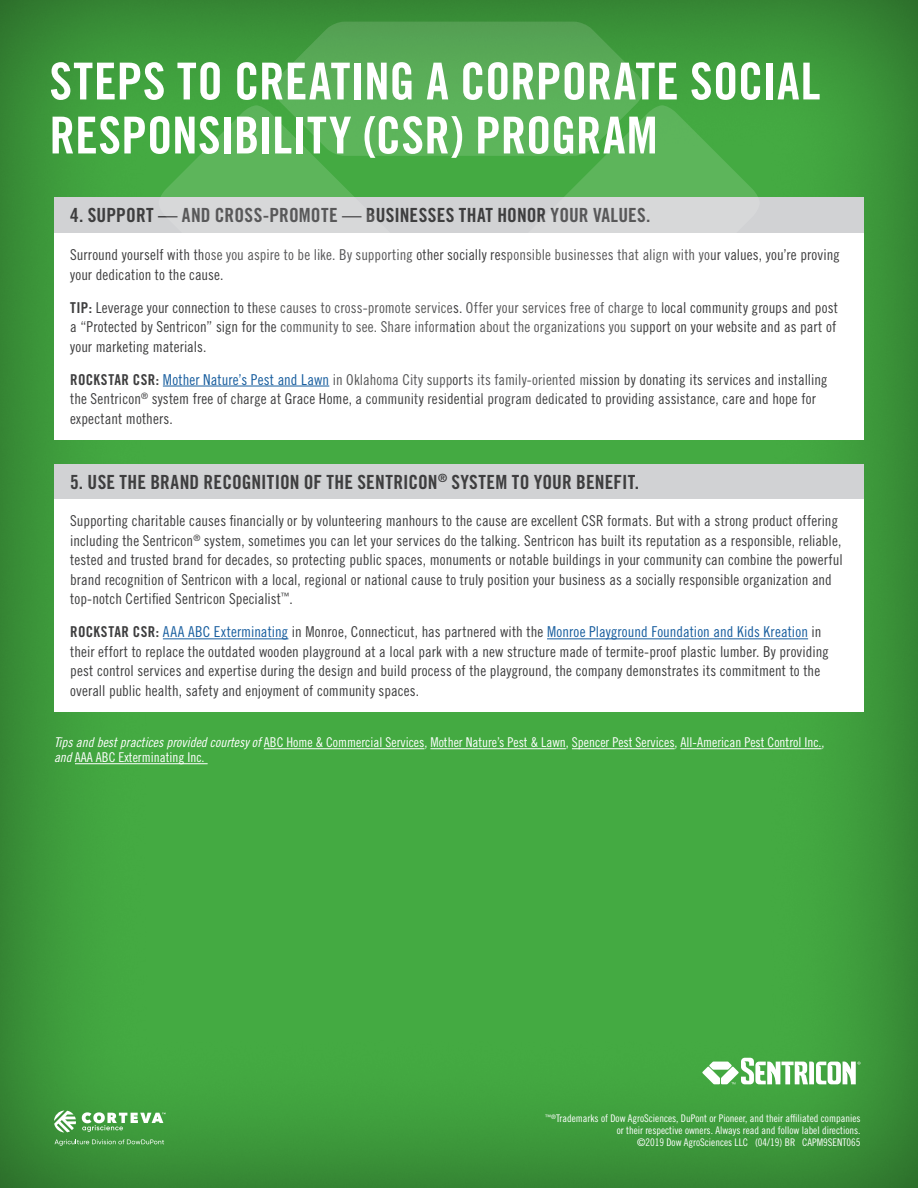
<style>
.page{position:relative;width:918px;height:1188px;background:#fff}
.page>*{position:absolute;margin:0;border:0;box-sizing:border-box;transform-origin:0 0}
.t1{font:51px/54px "Trade Gothic LT Std Bd Cn 20";letter-spacing:.005em;color:#fff}
.t2{font:19.5px "Trade Gothic LT Std Bd Cn 20";letter-spacing:.005em;color:#3e3e3f}
.t3{font:15px/19.5px "Trade Gothic LT Std Cn 18";letter-spacing:.005em;color:#3e3e3f}
.t4{font:13.5px/15px "Trade Gothic LT Std Cn 18";color:#fff}
.t5{font:10.5px/12px "Trade Gothic LT Std Cn 18";color:#fff;text-align:right}
.s1{font-family:"Trade Gothic LT Std Bd Cn 20"}
.s2{color:#175d9e}
.s3{font-family:"Trade Gothic LT Std Cn 18 Obl"}
</style>
<div class="page">
<div style="left:0;top:0;width:918px;height:1188px;background:#231f20;opacity:.61"></div>
<svg style="left:702px;top:1058px;width:159px;height:26px"></svg>
<svg style="left:55px;top:1139px;width:109px;height:7px"></svg>
<svg style="left:54px;top:1111px;width:22px;height:21px"></svg>
<svg style="left:82px;top:1112px;width:84px;height:20px"></svg>
<div style="left:54px;top:464px;width:810px;height:35px;background:#d1d2d4"></div>
<div style="left:54px;top:499px;width:810px;height:213px;background:#fff"></div>
<hr style="left:163px;top:638px;width:125px;height:1px;background:#175d9e">
<hr style="left:547px;top:638px;width:261px;height:1px;background:#175d9e">
<div style="left:54px;top:198px;width:810px;height:35px;background:#d1d2d4"></div>
<div style="left:54px;top:233px;width:810px;height:207px;background:#fff"></div>
<hr style="left:264px;top:748px;width:160px;height:1px;background:#fff">
<hr style="left:430px;top:748px;width:136px;height:1px;background:#fff">
<hr style="left:572px;top:748px;width:103px;height:1px;background:#fff">
<hr style="left:681px;top:748px;width:141px;height:1px;background:#fff">
<hr style="left:75px;top:763px;width:133px;height:1px;background:#fff">
<svg style="left:159px;top:22px;width:601px;height:365px"></svg>
<p class="t1" style="left:50px;top:54px;width:772px">STEPS TO CREATING A CORPORATE SOCIAL<br>RESPONSIBILITY (CSR) PROGRAM</p>
<p class="t2" style="left:70px;top:204px;width:582px">4. SUPPORT — AND CROSS-PROMOTE — BUSINESSES THAT HONOR YOUR VALUES.</p>
<p class="t3" style="left:70px;top:245px;width:771px">Surround yourself with those you aspire to be like. By supporting other socially responsible businesses that align with your values, you’re proving your dedication to the cause.</p>
<p class="t3" style="left:70px;top:297px;width:769px;text-align:justify"><span class="s1">TIP:</span> Leverage your connection to these causes to cross-promote services. Offer your services free of charge to local community groups and post a “Protected by Sentricon” sign for the community to see. Share information about the organizations you support on your website and as part of your marketing materials.</p>
<p class="t3" style="left:70px;top:369px;width:759px"><span class="s1">ROCKSTAR CSR:</span> <span class="s2">Mother Nature’s Pest and Lawn</span> in Oklahoma City supports its family-oriented mission by donating its services and installing the Sentricon<sup>®</sup> system free of charge at Grace Home, a community residential program dedicated to providing assistance, care and hope for expectant mothers.</p>
<p class="t2" style="left:70px;top:470px;width:571px">5. USE THE BRAND RECOGNITION OF THE SENTRICON<sup>®</sup> SYSTEM TO YOUR BENEFIT.</p>
<p class="t3" style="left:70px;top:511px;width:774px">Supporting charitable causes financially or by volunteering manhours to the cause are excellent CSR formats. But with a strong product offering including the Sentricon<sup>®</sup> system, sometimes you can let your services do the talking. Sentricon has built its reputation as a responsible, reliable, tested and trusted brand for decades, so protecting public spaces, monuments or notable buildings in your community can combine the powerful brand recognition of Sentricon with a local, regional or national cause to truly position your business as a socially responsible organization and top-notch Certified Sentricon Specialist<sup>™</sup>.</p>
<p class="t3" style="left:70px;top:622px;width:760px"><span class="s1">ROCKSTAR CSR:</span> <span class="s2">AAA ABC Exterminating</span> in Monroe, Connecticut, has partnered with the <span class="s2">Monroe Playground Foundation and Kids Kreation</span> in their effort to replace the outdated wooden playground at a local park with a new structure made of termite-proof plastic lumber. By providing pest control services and expertise during the design and build process of the playground, the company demonstrates its commitment to the overall public health, safety and enjoyment of community spaces.</p>
<p class="t4" style="left:54px;top:735px;width:772px"><span class="s3">Tips and best practices provided courtesy of</span> ABC Home &amp; Commercial Services, Mother Nature’s Pest &amp; Lawn, Spencer Pest Services, All-American Pest Control Inc., <span class="s3">and</span> AAA ABC Exterminating Inc.</p>
<p class="t5" style="left:545px;top:1112px;width:317px"><sup>™®</sup>Trademarks of Dow AgroSciences, DuPont or Pioneer, and their affiliated companies or their respective owners. Always read and follow label directions.</p>
<p class="t5" style="left:637px;top:1136px;width:225px">©2019 Dow AgroSciences LLC (04/19) BR CAPM9SENT065</p>
</div>
